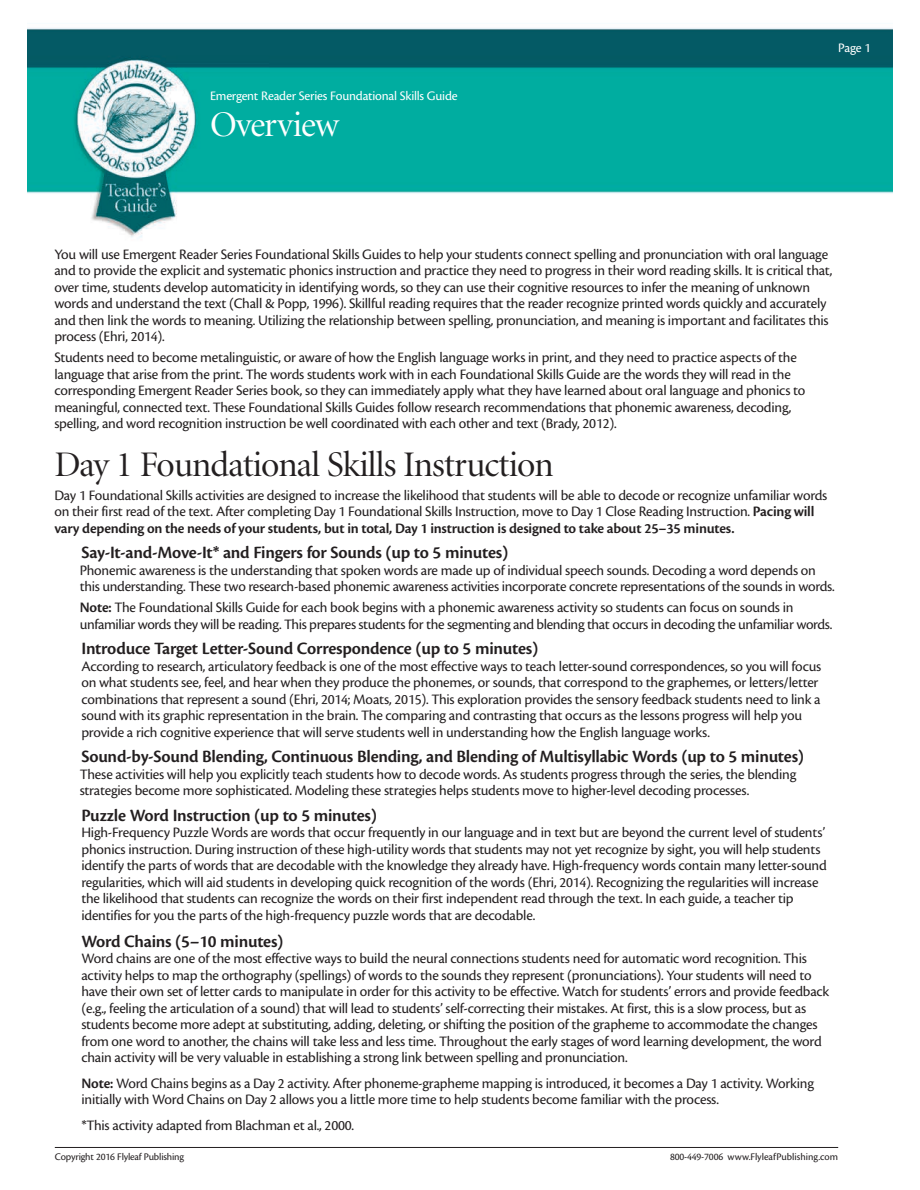
<style>
.page{position:relative;width:920px;height:1190px;background:#fff}
.page>*{position:absolute;margin:0;border:0;box-sizing:border-box;transform-origin:0 0}
.t1{font:36px "Minion Display";letter-spacing:-.025em;color:#231f20}
.t2{font:36px "Minion Display";letter-spacing:-.025em;color:#fff}
.t3{font:600 18px "Cronos Pro";letter-spacing:-.015em;color:#231f20}
.t4{font:15px/16.5px "Cronos Pro";letter-spacing:-.015em;color:#231f20}
.t5{font:13.5px "Cronos Pro";letter-spacing:-.015em;color:#fff}
.t6{font:10.5px "Cronos Pro";letter-spacing:-.015em;color:#231f20}
.s1{font-weight:600}
</style>
<div class="page">
<hr style="left:55px;top:1147px;width:783px;height:1px;background:#231f20">
<img style="left:28px;top:28px;width:864px;height:210px">
<p class="t5" style="left:210px;top:91px;width:249px">Emergent Reader Series Foundational Skills Guide</p>
<h1 class="t2" style="left:210px;top:111px;width:130px">Overview</h1>
<p class="t5" style="left:838px;top:43px;width:34px">Page 1</p>
<p class="t4" style="left:54px;top:247px;width:779px">You will use Emergent Reader Series Foundational Skills Guides to help your students connect spelling and pronunciation with oral language and to provide the explicit and systematic phonics instruction and practice they need to progress in their word reading skills. It is critical that, over time, students develop automaticity in identifying words, so they can use their cognitive resources to infer the meaning of unknown words and understand the text (Chall &amp; Popp, 1996). Skillful reading requires that the reader recognize printed words quickly and accurately and then link the words to meaning. Utilizing the relationship between spelling, pronunciation, and meaning is important and facilitates this process (Ehri, 2014).</p>
<p class="t4" style="left:54px;top:350px;width:752px">Students need to become metalinguistic, or aware of how the English language works in print, and they need to practice aspects of the language that arise from the print. The words students work with in each Foundational Skills Guide are the words they will read in the corresponding Emergent Reader Series book, so they can immediately apply what they have learned about oral language and phonics to meaningful, connected text. These Foundational Skills Guides follow research recommendations that phonemic awareness, decoding, spelling, and word recognition instruction be well coordinated with each other and text (Brady, 2012).</p>
<h1 class="t1" style="left:54px;top:451px;width:501px">Day 1 Foundational Skills Instruction</h1>
<p class="t4" style="left:54px;top:488px;width:774px">Day 1 Foundational Skills activities are designed to increase the likelihood that students will be able to decode or recognize unfamiliar words on their first read of the text. After completing Day 1 Foundational Skills Instruction, move to Day 1 Close Reading Instruction. <span class="s1">Pacing will vary depending on the needs of your students, but in total, Day 1 instruction is designed to take about 25–35 minutes.</span></p>
<p class="t3" style="left:81px;top:546px;width:428px">Say-It-and-Move-It* and Fingers for Sounds (up to 5 minutes)</p>
<p class="t4" style="left:80px;top:563px;width:756px">Phonemic awareness is the understanding that spoken words are made up of individual speech sounds. Decoding a word depends on this understanding. These two research-based phonemic awareness activities incorporate concrete representations of the sounds in words.</p>
<p class="t4" style="left:80px;top:600px;width:754px"><span class="s1">Note:</span> The Foundational Skills Guide for each book begins with a phonemic awareness activity so students can focus on sounds in unfamiliar words they will be reading. This prepares students for the segmenting and blending that occurs in decoding the unfamiliar words.</p>
<p class="t3" style="left:81px;top:642px;width:458px">Introduce Target Letter-Sound Correspondence (up to 5 minutes)</p>
<p class="t4" style="left:81px;top:658px;width:741px">According to research, articulatory feedback is one of the most effective ways to teach letter-sound correspondences, so you will focus on what students see, feel, and hear when they produce the phonemes, or sounds, that correspond to the graphemes, or letters/letter combinations that represent a sound (Ehri, 2014; Moats, 2015). This exploration provides the sensory feedback students need to link a sound with its graphic representation in the brain. The comparing and contrasting that occurs as the lessons progress will help you provide a rich cognitive experience that will serve students well in understanding how the English language works.</p>
<p class="t3" style="left:81px;top:750px;width:724px">Sound-by-Sound Blending, Continuous Blending, and Blending of Multisyllabic Words (up to 5 minutes)</p>
<p class="t4" style="left:80px;top:766px;width:718px">These activities will help you explicitly teach students how to decode words. As students progress through the series, the blending strategies become more sophisticated. Modeling these strategies helps students move to higher-level decoding processes.</p>
<p class="t3" style="left:81px;top:808px;width:297px">Puzzle Word Instruction (up to 5 minutes)</p>
<p class="t4" style="left:81px;top:825px;width:747px">High-Frequency Puzzle Words are words that occur frequently in our language and in text but are beyond the current level of students’ phonics instruction. During instruction of these high-utility words that students may not yet recognize by sight, you will help students identify the parts of words that are decodable with the knowledge they already have. High-frequency words contain many letter-sound regularities, which will aid students in developing quick recognition of the words (Ehri, 2014). Recognizing the regularities will increase the likelihood that students can recognize the words on their first independent read through the text. In each guide, a teacher tip identifies for you the parts of the high-frequency puzzle words that are decodable.</p>
<p class="t3" style="left:81px;top:934px;width:203px">Word Chains (5–10 minutes)</p>
<p class="t4" style="left:81px;top:951px;width:749px">Word chains are one of the most effective ways to build the neural connections students need for automatic word recognition. This activity helps to map the orthography (spellings) of words to the sounds they represent (pronunciations). Your students will need to have their own set of letter cards to manipulate in order for this activity to be effective. Watch for students’ errors and provide feedback (e.g., feeling the articulation of a sound) that will lead to students’ self-correcting their mistakes. At first, this is a slow process, but as students become more adept at substituting, adding, deleting, or shifting the position of the grapheme to accommodate the changes from one word to another, the chains will take less and less time. Throughout the early stages of word learning development, the word chain activity will be very valuable in establishing a strong link between spelling and pronunciation.</p>
<p class="t4" style="left:81px;top:1075px;width:734px"><span class="s1">Note:</span> Word Chains begins as a Day 2 activity. After phoneme-grapheme mapping is introduced, it becomes a Day 1 activity. Working initially with Word Chains on Day 2 allows you a little more time to help students become familiar with the process.</p>
<p class="t4" style="left:81px;top:1117px;width:274px">*This activity adapted from Blachman et al., 2000.</p>
<p class="t6" style="left:55px;top:1152px;width:131px">Copyright 2016 Flyleaf Publishing</p>
<p class="t6" style="left:670px;top:1152px;width:170px">800-449-7006 www.FlyleafPublishing.com</p>
</div>
